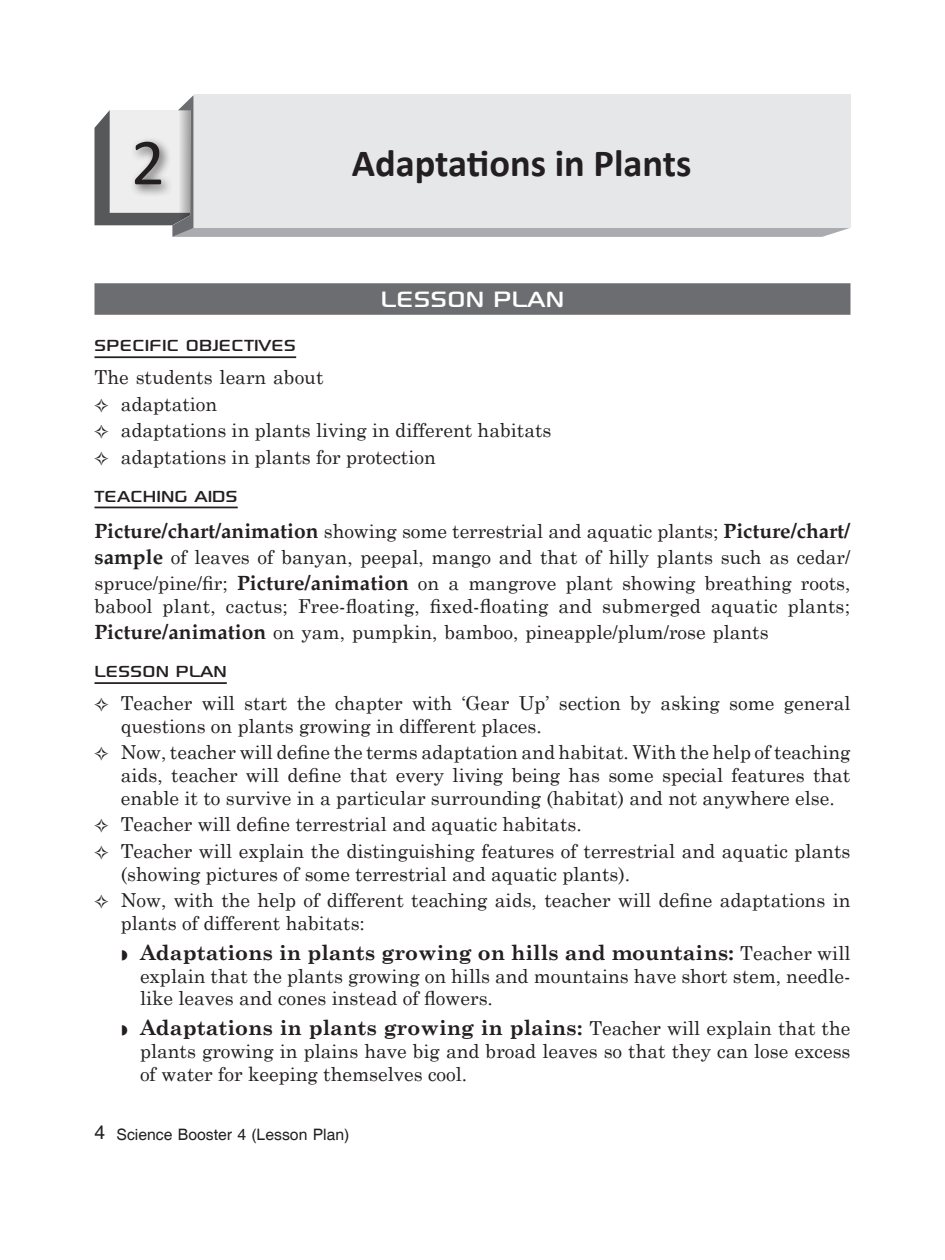
<style>
.page{position:relative;width:945px;height:1260px;background:#fff}
.page>*{position:absolute;margin:0;border:0;box-sizing:border-box;transform-origin:0 0}
.Chapter_Number{font:66.5px "Calibri";color:#231f20}
.Chapter_Name{font:700 38.5px "Calibri";color:#231f20}
.Lesson_Plan{font:31.5px "Sony Sketch EF";color:#fff}
.Heading_2{font:22.75px "Sony Sketch EF";color:#231f20}
.t1{font:700 21px "Century Schoolbook";color:#231f20}
.Body{font:19.25px/22.8px "Century Schoolbook";color:#231f20}
.t2{font:15.75px "Helvetica";color:#231f20}
.s1{font-family:"Palatino";font-weight:700;font-size:21px}
.s2{font-weight:400;font-size:19.25px}
.s3{font-size:19.25px}
</style>
<div class="page">
<svg style="left:95px;top:95px;width:755px;height:142px;background:#dfe0e1"></svg>
<div style="left:129px;top:136px;width:45px;height:62px;background:#231f20;opacity:.75"></div>
<div style="left:94px;top:283px;width:756px;height:32px;background:#6c6d70"></div>
<hr style="left:94px;top:356px;width:202px;height:2px;background:#231f20">
<hr style="left:94px;top:507px;width:144px;height:1px;background:#231f20">
<hr style="left:94px;top:682px;width:133px;height:2px;background:#231f20">
<p class="Chapter_Number" style="left:131px;top:120px;width:35px">2</p>
<p class="Chapter_Name" style="left:352px;top:139px;width:341px">Adaptations in Plants</p>
<p class="Lesson_Plan" style="left:381px;top:282px;width:185px">LESSON PLAN</p>
<p class="Heading_2" style="left:94px;top:333px;width:203px">SPECIFIC OBJECTIVES</p>
<p class="Body" style="left:94px;top:364px;width:231px">The students learn about</p>
<p class="Body" style="left:121px;top:391px;width:98px">adaptation</p>
<p class="Body" style="left:121px;top:417px;width:432px">adaptations in plants living in different habitats</p>
<p class="Body" style="left:121px;top:444px;width:317px">adaptations in plants for protection</p>
<p class="Heading_2" style="left:94px;top:483px;width:145px">TEACHING AIDS</p>
<p class="Body" style="left:94px;top:516px;width:758px;line-height:26.2px;text-align:justify"><span class="s1">Picture/chart/animation</span> showing some terrestrial and aquatic plants; <span class="s1">Picture/chart/ sample</span> of leaves of banyan, peepal, mango and that of hilly plants such as cedar/ spruce/pine/fir; <span class="s1">Picture/animation</span> on a mangrove plant showing breathing roots,</p>
<p class="Body" style="left:94px;top:591px;width:757px;line-height:26.2px">babool plant, cactus; Free-floating, fixed-floating and submerged aquatic plants;<br><span class="s1">Picture/animation</span> on yam, pumpkin, bamboo, pineapple/plum/rose plants</p>
<p class="Heading_2" style="left:94px;top:659px;width:134px">LESSON PLAN</p>
<p class="Body" style="left:121px;top:690px;width:731px">Teacher will start the chapter with ‘Gear Up’ section by asking some general questions on plants growing in different places.</p>
<p class="Body" style="left:121px;top:739px;width:731px;text-align:justify">Now, teacher will define the terms adaptation and habitat. With the help of teaching aids, teacher will define that every living being has some special features that enable it to survive in a particular surrounding (habitat) and not anywhere else.</p>
<p class="Body" style="left:121px;top:811px;width:463px">Teacher will define terrestrial and aquatic habitats.</p>
<p class="Body" style="left:121px;top:838px;width:731px">Teacher will explain the distinguishing features of terrestrial and aquatic plants (showing pictures of some terrestrial and aquatic plants).</p>
<p class="Body" style="left:121px;top:887px;width:731px">Now, with the help of different teaching aids, teacher will define adaptations in plants of different habitats:</p>
<p class="t1" style="left:140px;top:940px;width:712px">Adaptations in plants growing on hills and mountains: <span class="s2">Teacher will</span></p>
<p class="Body" style="left:140px;top:963px;width:712px">explain that the plants growing on hills and mountains have short stem, needle&shy;like leaves and cones instead of flowers.</p>
<p class="t1" style="left:140px;top:1015px;width:712px">Adaptations in plants growing in plains: <span class="s2">Teacher will explain that the</span></p>
<p class="Body" style="left:140px;top:1038px;width:712px">plants growing in plains have big and broad leaves so that they can lose excess of water for keeping themselves cool.</p>
<p class="t2" style="left:94px;top:1125px;width:256px"><span class="s3">4</span> Science Booster 4 (Lesson Plan)</p>
</div>
